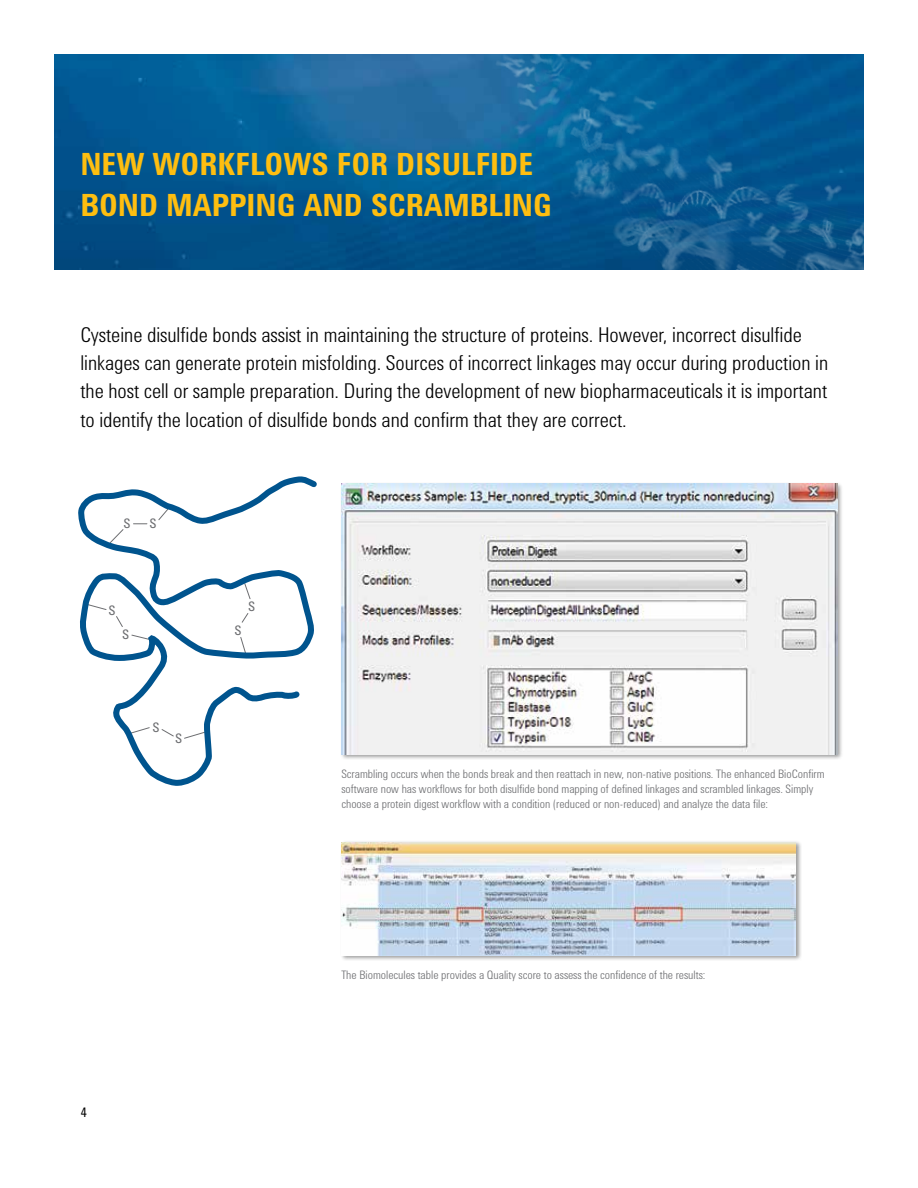
<style>
.page{position:relative;width:918px;height:1188px;background:#fff}
.page>*{position:absolute;margin:0;border:0;box-sizing:border-box;transform-origin:0 0}
.t1{font:700 31.5px/40.5px "Agilent Condensed CFF";color:#febe10}
.t2{font:300 21px/28.5px "Agilent Condensed CFF";color:#000}
.t3{font:13.5px "Agilent Condensed CFF";color:#6d6e71}
.t4{font:13.5px "Agilent Condensed CFF";color:#000}
.t5{font:300 12px/15px "Agilent Condensed CFF";color:#6d6e71}
</style>
<div class="page">
<img style="left:54px;top:54px;width:82px;height:216px">
<img style="left:136px;top:54px;width:728px;height:216px">
<div style="left:340px;top:482px;width:504px;height:278px;background:#000;opacity:.4"></div>
<img style="left:341px;top:483px;width:496px;height:271px">
<div style="left:340px;top:840px;width:462px;height:121px;background:#000;opacity:.4"></div>
<img style="left:341px;top:842px;width:455px;height:113px">
<svg style="left:78px;top:476px;width:239px;height:310px"></svg>
<h1 class="t1" style="left:80px;top:143px;width:473px">NEW WORKFLOWS FOR DISULFIDE<br>BOND MAPPING AND SCRAMBLING</h1>
<p class="t2" style="left:80px;top:318px;width:749px">Cysteine disulfide bonds assist in maintaining the structure of proteins. However, incorrect disulfide linkages can generate protein misfolding. Sources of incorrect linkages may occur during production in the host cell or sample preparation. During the development of new biopharmaceuticals it is important to identify the location of disulfide bonds and confirm that they are correct.</p>
<p class="t3" style="left:124px;top:513px;width:9px">S</p>
<p class="t3" style="left:149px;top:513px;width:9px">S</p>
<p class="t3" style="left:108px;top:600px;width:9px">S</p>
<p class="t3" style="left:122px;top:624px;width:9px">S</p>
<p class="t3" style="left:153px;top:717px;width:9px">S</p>
<p class="t3" style="left:175px;top:728px;width:9px">S</p>
<p class="t3" style="left:248px;top:596px;width:9px">S</p>
<p class="t3" style="left:235px;top:620px;width:9px">S</p>
<p class="t4" style="left:81px;top:1102px;width:8px">4</p>
<p class="t5" style="left:341px;top:765px;width:485px">Scrambling occurs when the bonds break and then reattach in new, non-native positions. The enhanced BioConfirm software now has workflows for both disulfide bond mapping of defined linkages and scrambled linkages. Simply choose a protein digest workflow with a condition (reduced or non-reduced) and analyze the data file:</p>
<p class="t5" style="left:341px;top:966px;width:366px">The Biomolecules table provides a Quality score to assess the confidence of the results:</p>
</div>
